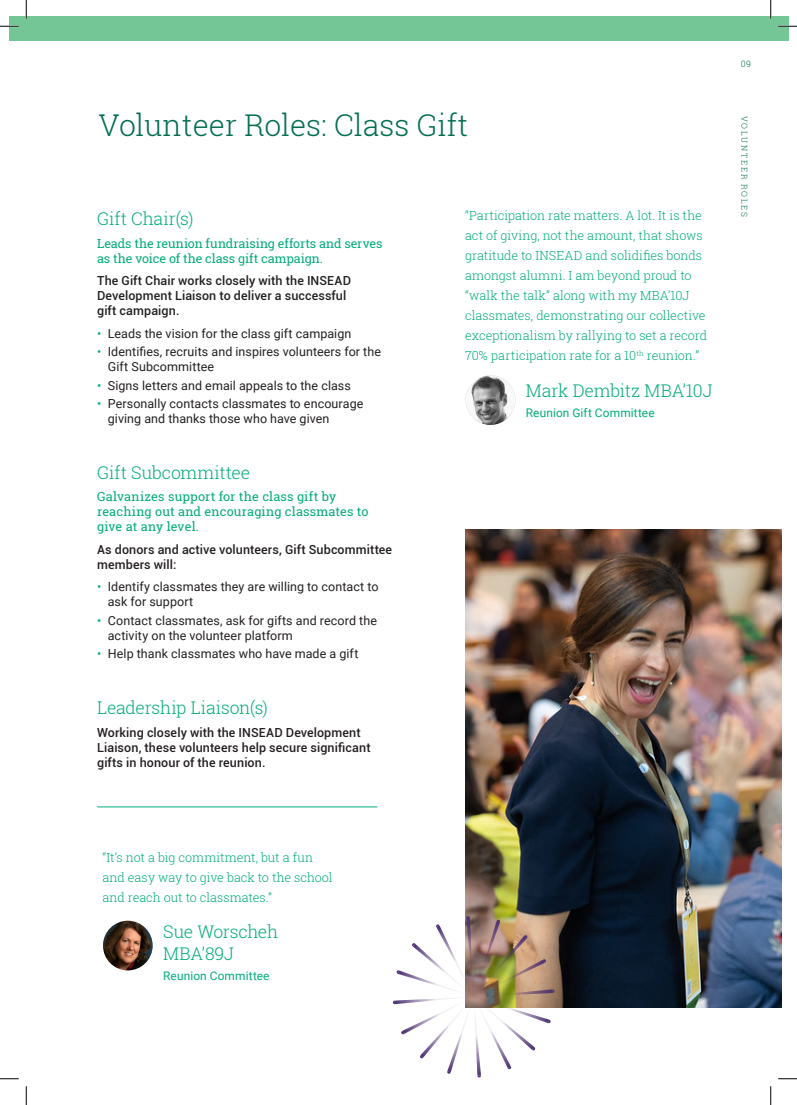
<style>
.page{position:relative;width:797px;height:1105px;background:#fff}
.page>*{position:absolute;margin:0;border:0;box-sizing:border-box;transform-origin:0 0}
.t1{font:300 30px "Roboto Slab";color:#006e51}
.Body{font:300 17.5px "Roboto Slab";letter-spacing:-.005em;color:#00ac7b}
.Author{font:300 17.5px/21.2px "Roboto Slab";letter-spacing:-.005em;color:#00ac7b}
.Body-2{font:12.5px/15px "Roboto";letter-spacing:.005em;color:#231f20}
.QuotesSmallGreen{font:300 12.5px/20px "Roboto Slab";color:#00ac7b}
.Body-3{font:500 12.5px/15px "Roboto";letter-spacing:.005em;color:#231f20}
.Body-4{font:12.5px/15px "Roboto Slab";letter-spacing:.005em;color:#00ac7b}
.Author-2{font:11.88px "Roboto";letter-spacing:.01em;color:#00ac7b}
.t2{font:300 8.75px "Roboto Slab";color:#006e51}
.Section_running_he{font:300 8.12px "Roboto Slab";letter-spacing:.22em;color:#006e51}
.s1{color:#00ac7b}
</style>
<div class="page">
<img style="left:465px;top:529px;width:316px;height:479px">
<hr style="left:97px;top:807px;width:280px;height:1px;background:#00ac7b">
<img style="left:103px;top:921px;width:50px;height:49px;border-radius:25px">
<img style="left:465px;top:375px;width:50px;height:50px;border-radius:25px">
<img style="left:393px;top:916px;width:161px;height:161px">
<div style="left:9px;top:16px;width:779px;height:24px;background:#74c697"></div>
<svg style="left:0;top:25px;width:19px;height:2px"></svg>
<svg style="left:778px;top:25px;width:19px;height:2px"></svg>
<svg style="left:0;top:1078px;width:19px;height:1px"></svg>
<svg style="left:778px;top:1078px;width:19px;height:1px"></svg>
<svg style="left:25px;top:0;width:2px;height:19px"></svg>
<svg style="left:25px;top:1086px;width:2px;height:19px"></svg>
<svg style="left:770px;top:0;width:1px;height:19px"></svg>
<svg style="left:770px;top:1086px;width:1px;height:19px"></svg>
<p class="t1" style="left:98px;top:105px;width:371px">Volunteer Roles: Class Gift</p>
<p class="Body" style="left:97px;top:207px;width:98px">Gift Chair(s)</p>
<p class="Body-4" style="left:97px;top:235px;width:287px">Leads the reunion fundraising efforts and serves as the voice of the class gift campaign.</p>
<p class="Body-3" style="left:97px;top:273px;width:255px">The Gift Chair works closely with the INSEAD<br>Development Liaison to deliver a successful gift campaign.</p>
<p class="Body-2" style="left:97px;top:325px;width:256px"><span class="s1">•</span> Leads the vision for the class gift campaign</p>
<p class="Body-2" style="left:108px;top:344px;width:275px;text-indent:-11px"><span class="s1">•</span> Identifies, recruits and inspires volunteers for the<br>Gift Subcommittee</p>
<p class="Body-2" style="left:97px;top:377px;width:255px"><span class="s1">•</span> Signs letters and email appeals to the class</p>
<p class="Body-2" style="left:108px;top:396px;width:257px;text-indent:-11px"><span class="s1">•</span> Personally contacts classmates to encourage giving and thanks those who have given</p>
<p class="Body" style="left:97px;top:460px;width:154px">Gift Subcommittee</p>
<p class="Body-4" style="left:97px;top:489px;width:273px">Galvanizes support for the class gift by reaching out and encouraging classmates to give at any level.</p>
<p class="Body-3" style="left:97px;top:541px;width:296px">As donors and active volunteers, Gift Subcommittee members will:</p>
<p class="Body-2" style="left:108px;top:579px;width:272px;text-indent:-11px"><span class="s1">•</span> Identify classmates they are willing to contact to ask for support</p>
<p class="Body-2" style="left:108px;top:612px;width:271px;text-indent:-11px"><span class="s1">•</span> Contact classmates, ask for gifts and record the activity on the volunteer platform</p>
<p class="Body-2" style="left:97px;top:646px;width:263px"><span class="s1">•</span> Help thank classmates who have made a gift</p>
<p class="Body" style="left:97px;top:696px;width:172px">Leadership Liaison(s)</p>
<p class="Body-3" style="left:97px;top:724px;width:275px">Working closely with the INSEAD Development<br>Liaison, these volunteers help secure significant gifts in honour of the reunion.</p>
<p class="QuotesSmallGreen" style="left:465px;top:205px;width:243px">“Participation rate matters. A lot. It is the act of giving, not the amount, that shows gratitude to INSEAD and solidifies bonds amongst alumni. I am beyond proud to “walk the talk” along with my MBA’10J classmates, demonstrating our collective exceptionalism by rallying to set a record 70% participation rate for a 10<sup>th</sup> reunion.”</p>
<p class="Author" style="left:526px;top:380px;width:188px">Mark Dembitz MBA’10J</p>
<p class="Author-2" style="left:526px;top:405px;width:130px">Reunion Gift Committee</p>
<p class="t2" style="left:740px;top:58px;width:12px">09</p>
<p class="Section_running_he" style="left:750px;top:116px;width:102px;rotate:90deg">VOLUNTEER ROLES</p>
<p class="QuotesSmallGreen" style="left:102px;top:847px;width:231px">“It’s not a big commitment, but a fun and easy way to give back to the school and reach out to classmates.”</p>
<p class="Author" style="left:163px;top:921px;width:117px">Sue Worscheh<br>MBA’89J</p>
<p class="Author-2" style="left:163px;top:967px;width:108px">Reunion Committee</p>
</div>
